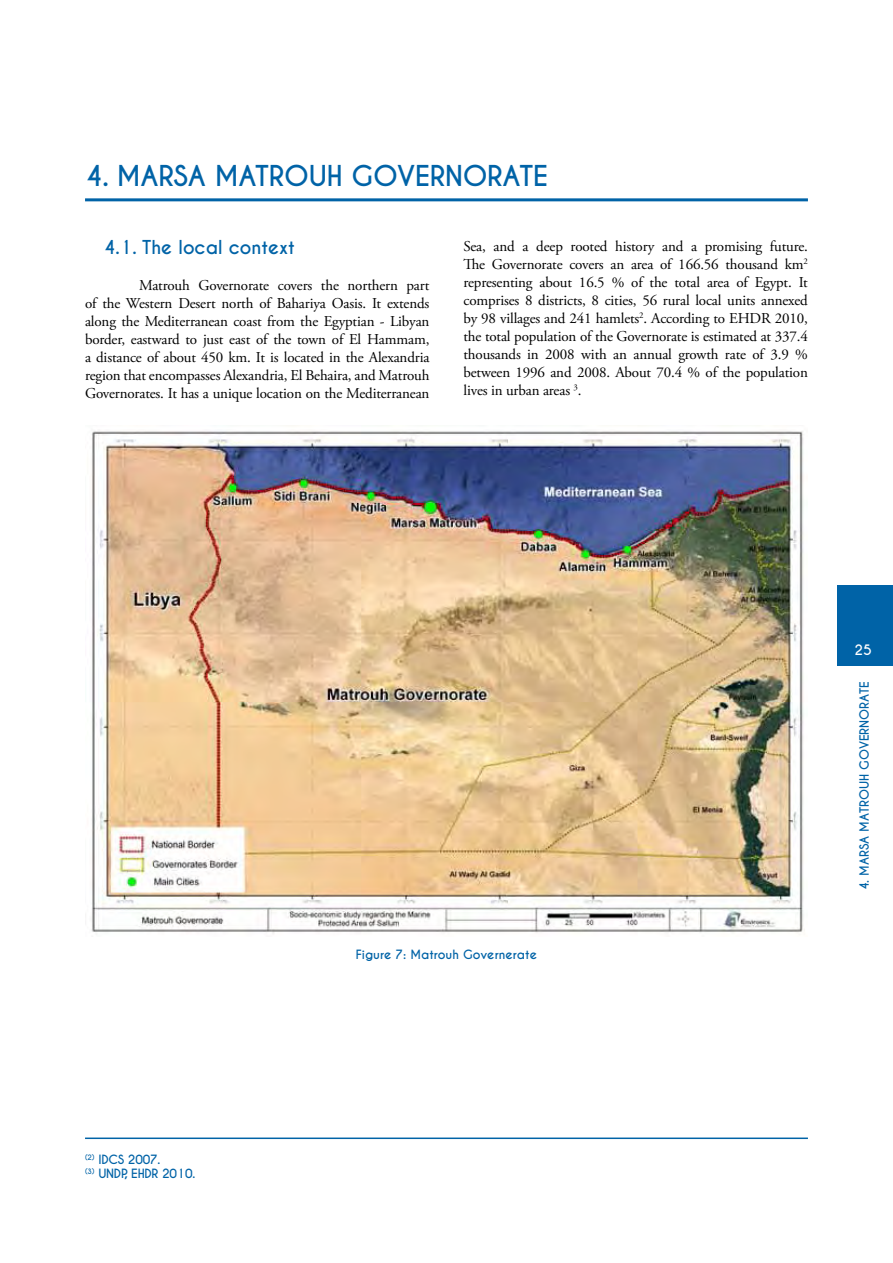
<style>
.page{position:relative;width:893px;height:1263px;background:#fff}
.page>*{position:absolute;margin:0;border:0;box-sizing:border-box;transform-origin:0 0}
.t1{font:700 27px "Caviar Dreams";letter-spacing:-.01em;color:#0063a7}
.t2{font:700 18px "Caviar Dreams";color:#0063a7}
.t3{font:15px/18px "Adobe Garamond Pro";letter-spacing:-.01em;color:#000;text-align:justify}
.t4{font:700 13.5px "Caviar Dreams";color:#fff}
.t5{font:700 12px "Caviar Dreams";color:#0063a7}
.t6{font:700 7.05px "Caviar Dreams";color:#0063a7}
.s1{font-size:12px}
</style>
<div class="page">
<div style="left:838px;top:585px;width:55px;height:80px;background:#0063a7"></div>
<hr style="left:85px;top:198px;width:723px;height:3px;background:#0063a7">
<hr style="left:85px;top:1137px;width:723px;height:2px;background:#0063a7">
<img style="left:91px;top:431px;width:714px;height:503px">
<h1 class="t1" style="left:85px;top:159px;width:464px">4. Marsa Matrouh Governorate</h1>
<p class="t2" style="left:104px;top:237px;width:193px">4.1. The local context</p>
<p class="t3" style="left:85px;top:277px;width:346px;text-indent:54px">Matrouh Governorate covers the northern part of the Western Desert north of Bahariya Oasis. It extends along the Mediterranean coast from the Egyptian - Libyan border, eastward to just east of the town of El Hammam, a distance of about 450 km. It is located in the Alexandria region that encompasses Alexandria, El Behaira, and Matrouh Governorates. It has a unique location on the Mediterranean</p>
<p class="t3" style="left:463px;top:238px;width:346px">Sea, and a deep rooted history and a promising future.<br>The Governorate covers an area of 166.56 thousand km<sup>2 </sup>representing about 16.5 % of the total area of Egypt. It comprises 8 districts, 8 cities, 56 rural local units annexed by 98 villages and 241 hamlets<sup>2</sup>. According to EHD R 2010, the total population of the Governorate is estimated at 337.4 thousands in 2008 with an annual growth rate of 3.9 % between 1996 and 2008. About 70.4 % of the population lives in urban areas <sup>3</sup>.</p>
<p class="t5" style="left:85px;top:1152px;width:77px"><sup>(2)</sup> IDCS 2007.</p>
<p class="t6" style="left:85px;top:1167px;width:22px">(3) <span class="s1">UND</span></p>
<p class="t5" style="left:121px;top:1166px;width:18px">P, EHDR</p>
<p class="t5" style="left:162px;top:1166px;width:35px">2010.</p>
<p class="t5" style="left:356px;top:947px;width:183px">Figure 7: Matrouh Governerate</p>
<p class="t4" style="left:854px;top:642px;width:19px">25</p>
<p class="t5" style="left:857px;top:890px;width:210px;rotate:-90deg">4. Marsa Matrouh Governorate</p>
</div>
